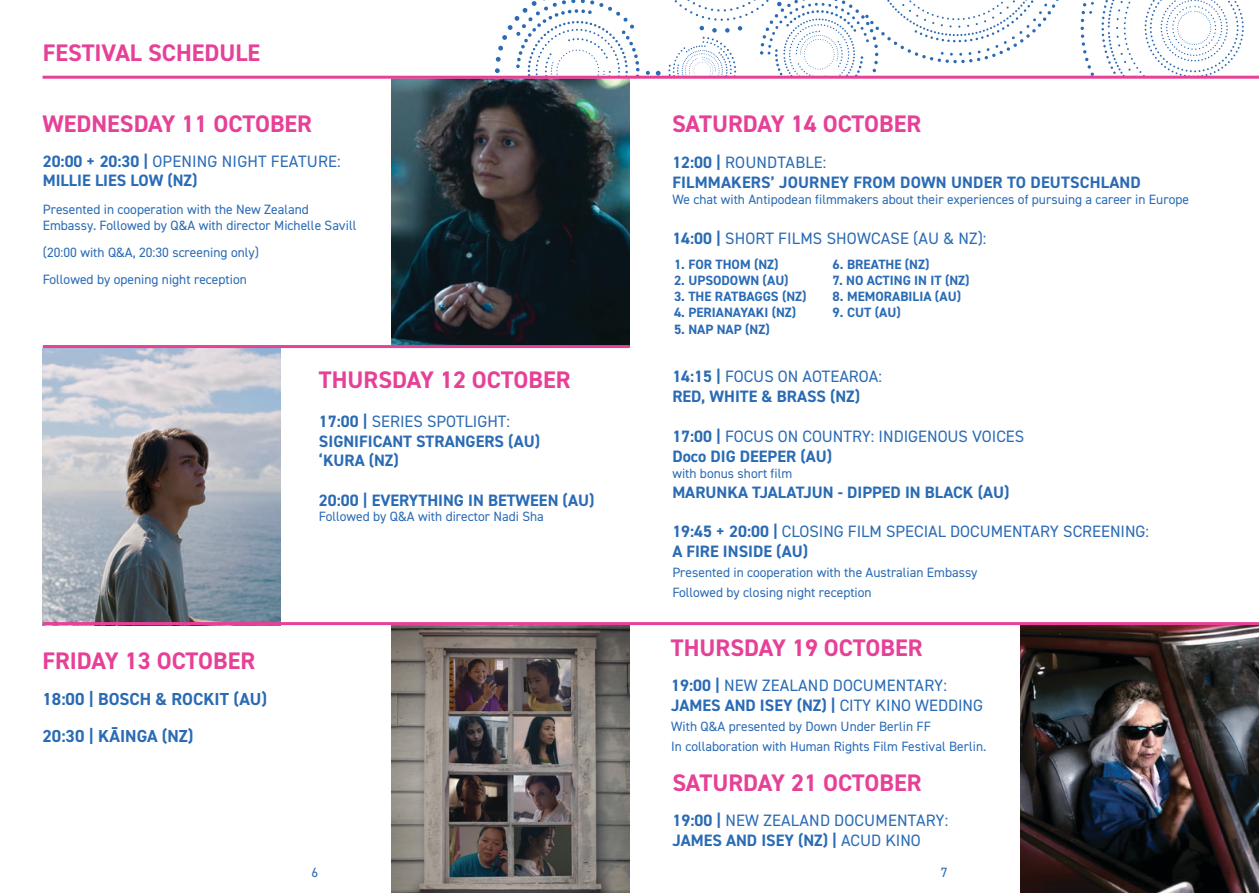
<style>
.page{position:relative;width:1259px;height:893px;background:#fff}
.page>*{position:absolute;margin:0;border:0;box-sizing:border-box;transform-origin:0 0}
.t1{font:700 24px "DIN2014";color:#e64197}
.t2{font:700 17.4px "DIN2014";color:#2a6bb5}
.t3{font:16.5px/19.8px "DIN2014";color:#2a6bb5}
.t4{font:700 16.5px/19.8px "DIN2014";color:#2a6bb5}
.t5{font:13.5px/16.2px "DIN2014";color:#2a6bb5}
.t6{font:700 13.5px "DIN2014";color:#2a6bb5}
.s1{font-weight:400}
.s2{font-weight:700}
</style>
<div class="page">
<img style="left:391px;top:79px;width:238px;height:266px">
<img style="left:43px;top:348px;width:238px;height:274px">
<img style="left:391px;top:625px;width:238px;height:268px">
<img style="left:1020px;top:625px;width:239px;height:268px">
<svg style="left:656px;top:71px;width:4px;height:5px"></svg>
<svg style="left:646px;top:71px;width:4px;height:4px"></svg>
<svg style="left:495px;top:0;width:144px;height:76px"></svg>
<svg style="left:1080px;top:2px;width:14px;height:74px"></svg>
<svg style="left:1101px;top:0;width:142px;height:76px"></svg>
<svg style="left:668px;top:0;width:391px;height:76px"></svg>
<hr style="left:43px;top:76px;width:1216px;height:3px;background:#e64197">
<hr style="left:43px;top:345px;width:587px;height:3px;background:#e64197">
<hr style="left:43px;top:622px;width:1216px;height:3px;background:#e64197">
<p class="t1" style="left:43px;top:37px;width:219px">FESTIVAL SCHEDULE</p>
<p class="t1" style="left:43px;top:107px;width:271px">WEDNESDAY 11 OCTOBER</p>
<p class="t4" style="left:43px;top:151px;width:299px">20:00 + 20:30 | <span class="s1">OPENING NIGHT FEATURE:<br></span>MILLIE LIES LOW (NZ)</p>
<p class="t5" style="left:43px;top:201px;width:315px">Presented in cooperation with the New Zealand<br>Embassy. Followed by Q&amp;A with director Michelle Savill</p>
<p class="t5" style="left:43px;top:244px;width:218px">(20:00 with Q&amp;A, 20:30 screening only)</p>
<p class="t5" style="left:43px;top:271px;width:205px">Followed by opening night reception</p>
<p class="t1" style="left:319px;top:364px;width:253px">THURSDAY 12 OCTOBER</p>
<p class="t1" style="left:43px;top:645px;width:214px">FRIDAY 13 OCTOBER</p>
<p class="t2" style="left:43px;top:687px;width:226px">18:00 | BOSCH &amp; ROCKIT (AU)</p>
<p class="t2" style="left:43px;top:724px;width:152px">20:30 | KĀINGA (NZ)</p>
<p class="t3" style="left:319px;top:411px;width:193px"><span class="s2">17:00 |</span> SERIES SPOTLIGHT:</p>
<p class="t4" style="left:319px;top:431px;width:222px">SIGNIFICANT STRANGERS (AU)</p>
<p class="t4" style="left:319px;top:451px;width:81px">‘KURA (NZ)</p>
<p class="t4" style="left:319px;top:490px;width:277px">20:00 | EVERYTHING IN BETWEEN (AU)</p>
<p class="t5" style="left:319px;top:508px;width:226px">Followed by Q&amp;A with director Nadi Sha</p>
<p class="t1" style="left:672px;top:107px;width:251px">SATURDAY 14 OCTOBER</p>
<p class="t3" style="left:672px;top:152px;width:155px"><span class="s2">12:00 |</span> ROUNDTABLE:</p>
<p class="t4" style="left:672px;top:172px;width:470px">FILMMAKERS’ JOURNEY FROM DOWN UNDER TO DEUTSCHLAND</p>
<p class="t5" style="left:672px;top:191px;width:518px">We chat with Antipodean filmmakers about their experiences of pursuing a career in Europe</p>
<p class="t3" style="left:672px;top:228px;width:316px"><span class="s2">14:00 |</span> SHORT FILMS SHOWCASE (AU &amp; NZ):</p>
<p class="t6" style="left:674px;top:255px;width:106px">1. FOR THOM (NZ)</p>
<p class="t6" style="left:674px;top:271px;width:116px">2. UPSODOWN (AU)</p>
<p class="t6" style="left:674px;top:288px;width:134px">3. THE RATBAGGS (NZ)</p>
<p class="t6" style="left:674px;top:304px;width:124px">4. PERIANAYAKI (NZ)</p>
<p class="t6" style="left:674px;top:320px;width:97px">5. NAP NAP (NZ)</p>
<p class="t6" style="left:832px;top:255px;width:98px">6. BREATHE (NZ)</p>
<p class="t6" style="left:832px;top:271px;width:138px">7. NO ACTING IN IT (NZ)</p>
<p class="t6" style="left:832px;top:288px;width:130px">8. MEMORABILIA (AU)</p>
<p class="t6" style="left:832px;top:304px;width:69px">9. CUT (AU)</p>
<p class="t3" style="left:672px;top:366px;width:211px"><span class="s2">14:15 |</span> FOCUS ON AOTEAROA:</p>
<p class="t4" style="left:672px;top:386px;width:189px">RED, WHITE &amp; BRASS (NZ)</p>
<p class="t3" style="left:672px;top:426px;width:353px"><span class="s2">17:00 |</span> FOCUS ON COUNTRY: INDIGENOUS VOICES</p>
<p class="t4" style="left:672px;top:446px;width:161px">Doco DIG DEEPER (AU)</p>
<p class="t5" style="left:672px;top:465px;width:121px">with bonus short film</p>
<p class="t4" style="left:672px;top:482px;width:339px">MARUNKA TJALATJUN - DIPPED IN BLACK (AU)</p>
<p class="t3" style="left:672px;top:521px;width:478px"><span class="s2">19:45 + 20:00 |</span> CLOSING FILM SPECIAL DOCUMENTARY SCREENING:<br><span class="s2">A FIRE INSIDE (AU)</span></p>
<p class="t5" style="left:672px;top:564px;width:307px">Presented in cooperation with the Australian Embassy</p>
<p class="t5" style="left:672px;top:584px;width:201px">Followed by closing night reception</p>
<p class="t1" style="left:671px;top:632px;width:253px">THURSDAY 19 OCTOBER</p>
<p class="t3" style="left:671px;top:675px;width:313px"><span class="s2">19:00 |</span> NEW ZEALAND DOCUMENTARY:<br><span class="s2">JAMES AND ISEY (NZ) |</span> CITY KINO WEDDING</p>
<p class="t5" style="left:671px;top:718px;width:261px">With Q&amp;A presented by Down Under Berlin FF</p>
<p class="t5" style="left:671px;top:738px;width:316px">In collaboration with Human Rights Film Festival Berlin.</p>
<p class="t1" style="left:672px;top:767px;width:251px">SATURDAY 21 OCTOBER</p>
<p class="t3" style="left:672px;top:810px;width:277px"><span class="s2">19:00 |</span> NEW ZEALAND DOCUMENTARY:<br><span class="s2">JAMES AND ISEY (NZ) |</span> ACUD KINO</p>
<p class="t5" style="left:311px;top:864px;width:8px">6</p>
<p class="t5" style="left:941px;top:864px;width:8px">7</p>
</div>
